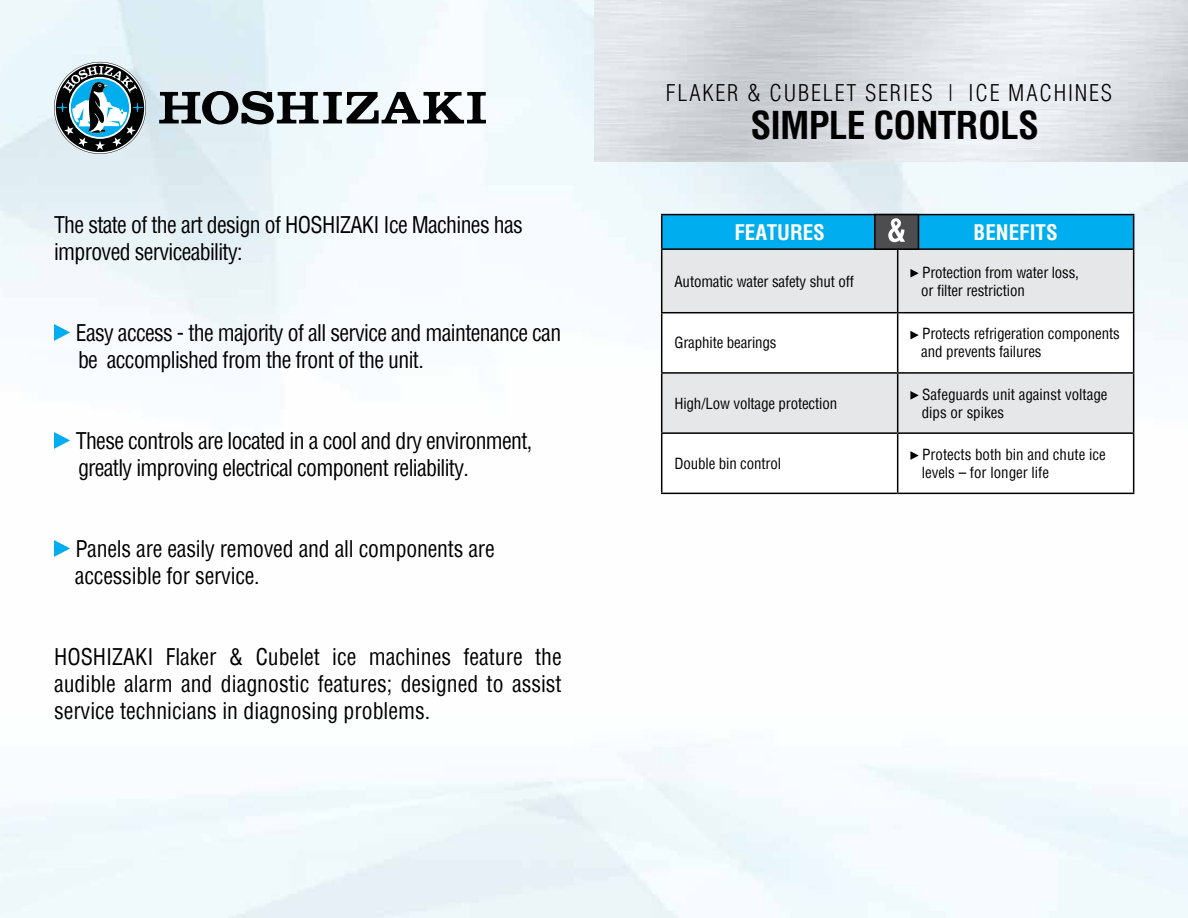
<style>
.page{position:relative;width:1188px;height:918px;background:#fff}
.page>*{position:absolute;margin:0;border:0;box-sizing:border-box;transform-origin:0 0}
.t1{font:700 condensed 37.5px "Helvetica";letter-spacing:-.02em;color:#000}
.t2{font:condensed 22.5px/27px "Helvetica";letter-spacing:-.03em;color:#000}
.t3{font:condensed 22.5px/27px "Helvetica";letter-spacing:-.01em;color:#000}
.t4{font:300 condensed 22.5px "Helvetica";letter-spacing:.08em;color:#000}
.t5{font:700 condensed 21px "Helvetica";color:#fff}
.t6{font:condensed 15px/18px "Helvetica";letter-spacing:-.01em;color:#000}
</style>
<div class="page">
<svg style="left:54px;top:62px;width:92px;height:92px"></svg>
<svg style="left:159px;top:91px;width:327px;height:33px"></svg>
<svg style="left:54px;top:324px;width:16px;height:17px"></svg>
<svg style="left:54px;top:432px;width:16px;height:17px"></svg>
<svg style="left:54px;top:540px;width:16px;height:17px"></svg>
<div style="left:662px;top:215px;width:236px;height:34px;background:#00aeef"></div>
<div style="left:898px;top:215px;width:236px;height:34px;background:#00aeef"></div>
<div style="left:662px;top:250px;width:471px;height:62px;background:#e6e7e8"></div>
<svg style="left:662px;top:313px;width:471px;height:180px"></svg>
<hr style="left:898px;top:214px;width:236px;height:1px;background:#000">
<hr style="left:1133px;top:215px;width:1px;height:33px;background:#000">
<hr style="left:898px;top:248px;width:236px;height:2px;background:#000">
<hr style="left:661px;top:214px;width:237px;height:1px;background:#000">
<hr style="left:661px;top:215px;width:1px;height:33px;background:#000">
<hr style="left:661px;top:248px;width:237px;height:2px;background:#000">
<hr style="left:661px;top:250px;width:1px;height:62px;background:#000">
<hr style="left:897px;top:250px;width:1px;height:62px;background:#000">
<hr style="left:1133px;top:250px;width:1px;height:62px;background:#000">
<hr style="left:661px;top:313px;width:1px;height:59px;background:#000">
<hr style="left:661px;top:374px;width:1px;height:58px;background:#000">
<hr style="left:661px;top:434px;width:1px;height:59px;background:#000">
<hr style="left:897px;top:313px;width:1px;height:59px;background:#000">
<hr style="left:1133px;top:313px;width:1px;height:59px;background:#000">
<hr style="left:897px;top:374px;width:1px;height:58px;background:#000">
<hr style="left:1133px;top:374px;width:1px;height:58px;background:#000">
<hr style="left:897px;top:434px;width:1px;height:59px;background:#000">
<hr style="left:1133px;top:434px;width:1px;height:59px;background:#000">
<hr style="left:661px;top:312px;width:237px;height:1px;background:#000">
<hr style="left:898px;top:312px;width:236px;height:1px;background:#000">
<hr style="left:661px;top:372px;width:237px;height:2px;background:#000">
<hr style="left:661px;top:432px;width:237px;height:2px;background:#000">
<hr style="left:661px;top:493px;width:237px;height:1px;background:#000">
<hr style="left:898px;top:372px;width:236px;height:2px;background:#000">
<hr style="left:898px;top:432px;width:236px;height:2px;background:#000">
<hr style="left:898px;top:493px;width:236px;height:1px;background:#000">
<svg style="left:910px;top:269px;width:9px;height:9px"></svg>
<svg style="left:910px;top:331px;width:9px;height:8px"></svg>
<svg style="left:910px;top:391px;width:9px;height:9px"></svg>
<svg style="left:910px;top:451px;width:9px;height:9px"></svg>
<div style="left:875px;top:215px;width:43px;height:34px;background:#4d4d4f"></div>
<div style="left:874px;top:214px;width:45px;height:36px;border:2px solid #000"></div>
<svg style="left:888px;top:218px;width:17px;height:24px"></svg>
<p class="t2" style="left:54px;top:211px;width:470px">The state of the art design of HOSHIZAKI Ice Machines has improved serviceability:</p>
<p class="t2" style="left:76px;top:319px;width:487px">Easy access - the majority of all service and maintenance can be accomplished from the front of the unit.</p>
<p class="t2" style="left:76px;top:427px;width:458px">These controls are located in a cool and dry environment, greatly improving electrical component reliability.</p>
<p class="t3" style="left:75px;top:535px;width:421px">Panels are easily removed and all components are accessible for service.</p>
<p class="t2" style="left:54px;top:643px;width:509px;text-align:justify">HOSHIZAKI Flaker &amp; Cubelet ice machines feature the audible alarm and diagnostic features; designed to assist service technicians in diagnosing problems.</p>
<p class="t4" style="left:666px;top:80px;width:448px">FLAKER &amp; CUBELET SERIES | ICE MACHINES</p>
<h1 class="t1" style="left:750px;top:100px;width:290px">SIMPLE CONTROLS</h1>
<p class="t5" style="left:734px;top:218px;width:92px">FEATURES</p>
<p class="t5" style="left:974px;top:218px;width:86px">BENEFITS</p>
<p class="t6" style="left:674px;top:272px;width:181px">Automatic water safety shut off</p>
<p class="t6" style="left:921px;top:263px;width:159px">Protection from water loss, or filter restriction</p>
<p class="t6" style="left:674px;top:334px;width:104px">Graphite bearings</p>
<p class="t6" style="left:921px;top:325px;width:200px">Protects refrigeration components and prevents failures</p>
<p class="t6" style="left:674px;top:394px;width:164px">High/Low voltage protection</p>
<p class="t6" style="left:922px;top:385px;width:187px">Safeguards unit against voltage dips or spikes</p>
<p class="t6" style="left:674px;top:454px;width:108px">Double bin control</p>
<p class="t6" style="left:922px;top:445px;width:186px">Protects both bin and chute ice levels – for longer life</p>
</div>
